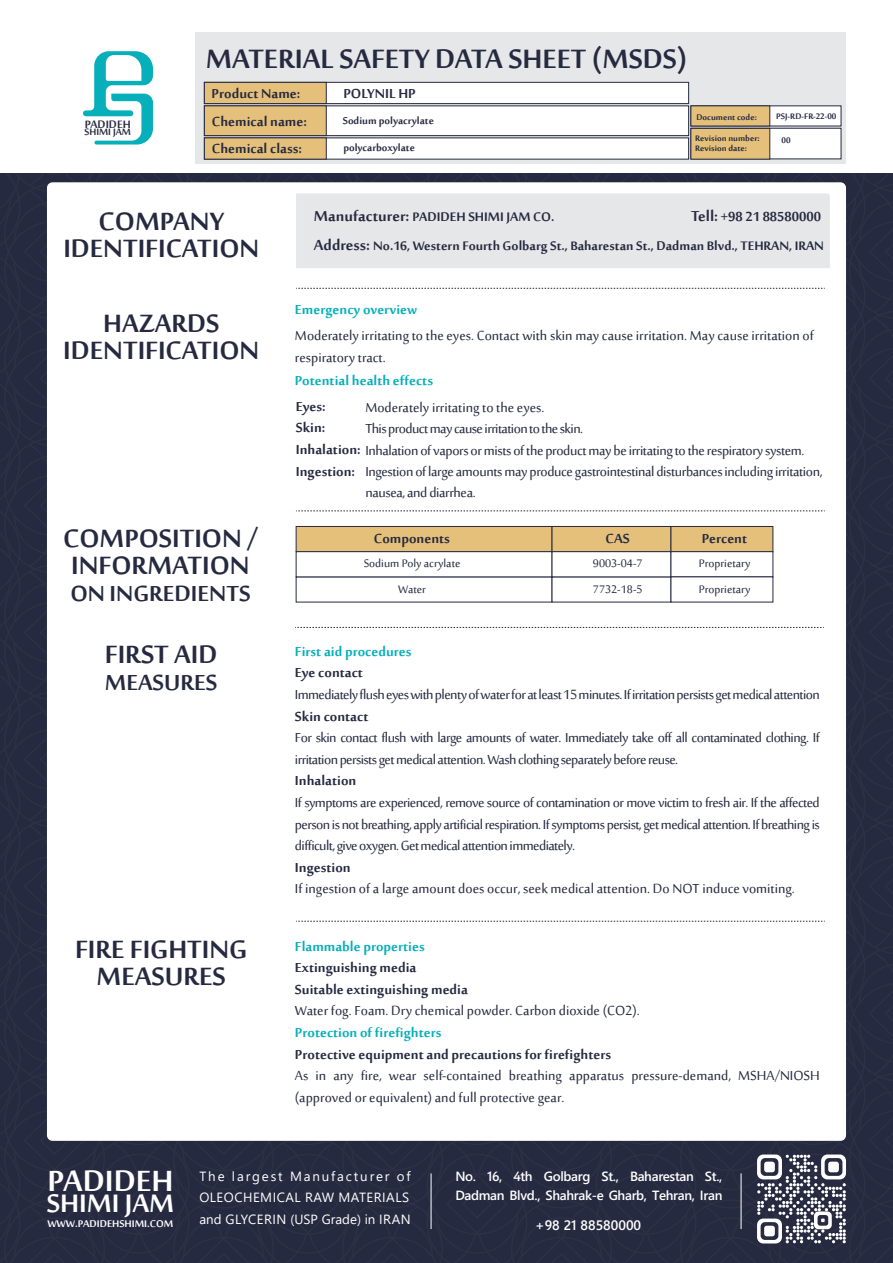
<style>
.page{position:relative;width:893px;height:1263px;background:#fff}
.page>*{position:absolute;margin:0;border:0;box-sizing:border-box;transform-origin:0 0}
.t1{font:700 40.35px "Sakkal Majalla";color:#fff}
.t2{font:700 36.6px "Sakkal Majalla";color:#262a40}
.t3{font:700 34.8px "Sakkal Majalla";color:#fff}
.t4{font:700 34.5px/27px "Sakkal Majalla";color:#262a40;text-align:center}
.t5{font:700 30px "Sakkal Majalla";color:#262a40}
.t6{font:18px/21.6px "Sakkal Majalla";letter-spacing:-.02em;color:#262a40}
.t7{font:18px/21.6px "Sakkal Majalla";color:#262a40}
.t8{font:700 18px/21.6px "Sakkal Majalla";color:#262a40}
.t9{font:700 18px "Sakkal Majalla";color:#06afba}
.t10{font:700 17.1px/29.2px "Sakkal Majalla";color:#262a40}
.t11{font:15px/25.5px "Sakkal Majalla";color:#262a40}
.t12{font:700 14.7px "Sakkal Majalla";color:#262a40}
.t13{font:600 13.65px "Segoe WP";color:#fff}
.t14{font:700 13.5px "Sakkal Majalla";color:#262a40}
.t15{font:600 13.35px/19px "Segoe WP";letter-spacing:-.025em;color:#fff}
.t16{font:13.35px/21.6px "Segoe UI";letter-spacing:.04em;color:#fff}
.t17{font:13.35px "Segoe UI";color:#fff}
.t18{font:700 13.35px "Sakkal Majalla";color:#fff}
.t19{font:700 12.75px "Sakkal Majalla";color:#262a40}
.t20{font:700 10.95px/21.3px "Sakkal Majalla";color:#262a40}
.s1{font-size:19.8px}
.s2{font-weight:700}
</style>
<div class="page">
<div style="left:196px;top:32px;width:650px;height:131px;background:#e6e7e8"></div>
<div style="left:0;top:173px;width:893px;height:1090px;background:#262a40"></div>
<div style="left:47px;top:182px;width:799px;height:959px;background:#fff;border-radius:6px"></div>
<svg style="left:83px;top:51px;width:70px;height:94px"></svg>
<div style="left:204px;top:82px;width:485px;height:22px;background:#fff;border:1px solid #262a40"></div>
<div style="left:204px;top:82px;width:122px;height:22px;background:#e5c07b;border:1px solid #262a40"></div>
<div style="left:204px;top:138px;width:485px;height:21px;background:#fff"></div>
<div style="left:204px;top:138px;width:122px;height:21px;background:#e5c07b"></div>
<div style="left:204px;top:106px;width:485px;height:30px;background:#fff;border:1px solid #262a40"></div>
<div style="left:204px;top:106px;width:122px;height:30px;background:#e5c07b;border:1px solid #262a40"></div>
<div style="left:691px;top:106px;width:150px;height:20px;background:#fff"></div>
<div style="left:691px;top:106px;width:79px;height:20px;background:#e5c07b"></div>
<div style="left:691px;top:128px;width:150px;height:31px;background:#fff;border:1px solid #262a40"></div>
<div style="left:691px;top:128px;width:79px;height:31px;background:#e5c07b;border:1px solid #262a40"></div>
<div style="left:296px;top:193px;width:534px;height:75px;background:#e6e7e8"></div>
<svg style="left:757px;top:1154px;width:89px;height:89px"></svg>
<svg style="left:296px;top:288px;width:529px;height:1px"></svg>
<svg style="left:296px;top:510px;width:529px;height:1px"></svg>
<svg style="left:296px;top:921px;width:529px;height:1px"></svg>
<div style="left:296px;top:526px;width:256px;height:26px;background:#e5c07b;border:1px solid #262a40"></div>
<div style="left:552px;top:526px;width:119px;height:26px;background:#e5c07b;border:1px solid #262a40"></div>
<div style="left:671px;top:526px;width:102px;height:26px;background:#e5c07b;border:1px solid #262a40"></div>
<div style="left:296px;top:551px;width:256px;height:26px;background:#fff;border:1px solid #262a40"></div>
<div style="left:552px;top:551px;width:119px;height:26px;background:#fff;border:1px solid #262a40"></div>
<div style="left:671px;top:551px;width:102px;height:26px;background:#fff;border:1px solid #262a40"></div>
<svg style="left:295px;top:627px;width:529px;height:1px"></svg>
<h2 class="t2" style="left:206px;top:38px;width:483px">MATERIAL SAFETY DATA SHEET (MSDS)</h2>
<p class="t12" style="left:85px;top:116px;width:47px">PADIDEH</p>
<p class="t19" style="left:85px;top:125px;width:48px">SHIMI JAM</p>
<p class="t8" style="left:212px;top:84px;width:90px">Product Name:</p>
<p class="t8" style="left:343px;top:84px;width:74px">POLYNIL HP</p>
<p class="t8" style="left:212px;top:112px;width:96px">Chemical name:</p>
<p class="t14" style="left:343px;top:113px;width:93px">Sodium polyacrylate</p>
<p class="t20" style="left:695px;top:107px;width:66px">Document code:<br>Revision number:</p>
<p class="t20" style="left:695px;top:138px;width:53px">Revision date:</p>
<p class="t8" style="left:212px;top:139px;width:92px">Chemical class:</p>
<p class="t14" style="left:343px;top:140px;width:73px">polycarboxylate</p>
<p class="t20" style="left:776px;top:106px;width:62px">PSJ-RD-FR-22-00</p>
<p class="t20" style="left:781px;top:130px;width:11px">00</p>
<h3 class="t4" style="left:63px;top:210px;width:198px">COMPANY<br>IDENTIFICATION</h3>
<h3 class="t4" style="left:63px;top:312px;width:198px">HAZARDS<br>IDENTIFICATION</h3>
<h3 class="t4" style="left:63px;top:528px;width:196px;text-align:left">COMPOSITION /<br>INFORMATION</h3>
<h3 class="t5" style="left:70px;top:577px;width:182px">ON INGREDIENTS</h3>
<h3 class="t4" style="left:105px;top:644px;width:114px">FIRST AID</h3>
<h3 class="t5" style="left:105px;top:666px;width:114px">MEASURES</h3>
<h3 class="t4" style="left:75px;top:938px;width:174px">FIRE FIGHTING<br>MEASURES</h3>
<p class="t8" style="left:691px;top:207px;width:131px"><span class="s1">Tell:</span> +98 21 88580000</p>
<p class="t10" style="left:314px;top:203px;width:511px"><span class="s1">Manufacturer:</span> PADIDEH SHIMI JAM CO.<br><span class="s1">Address:</span> No.16, Western Fourth Golbarg St., Baharestan St., Dadman Blvd., TEHRAN, IRAN</p>
<p class="t9" style="left:295px;top:300px;width:124px">Emergency overview</p>
<p class="t7" style="left:295px;top:326px;width:520px">Moderately irritating to the eyes. Contact with skin may cause irritation. May cause irritation of respiratory tract.</p>
<p class="t9" style="left:295px;top:370px;width:140px">Potential health effects</p>
<p class="t6" style="left:296px;top:397px;width:510px;line-height:22.2px"><span class="s2">Eyes:<br>Skin:<br>Inhalation:</span> Inhalation of vapors or mists of the product may be irritating to the respiratory system.</p>
<p class="t8" style="left:296px;top:462px;width:61px">Ingestion:</p>
<p class="t6" style="left:365px;top:398px;width:219px">Moderately irritating to the eyes.<br>This product may cause irritation to the skin.</p>
<p class="t6" style="left:365px;top:462px;width:459px">Ingestion of large amounts may produce gastrointestinal disturbances including irritation, nausea, and diarrhea.</p>
<p class="t8" style="left:374px;top:529px;width:77px">Components</p>
<p class="t8" style="left:606px;top:529px;width:26px">CAS</p>
<p class="t11" style="left:364px;top:552px;width:98px;text-align:center">Sodium Poly acrylate<br>Water</p>
<p class="t11" style="left:593px;top:552px;width:51px">9003-04-7<br>7732-18-5</p>
<p class="t8" style="left:702px;top:529px;width:47px">Percent</p>
<p class="t11" style="left:699px;top:552px;width:53px">Proprietary<br>Proprietary</p>
<p class="t9" style="left:295px;top:641px;width:118px">First aid procedures</p>
<p class="t8" style="left:295px;top:663px;width:70px">Eye contact</p>
<p class="t6" style="left:295px;top:685px;width:526px">Immediately flush eyes with plenty of water for at least 15 minutes. If irritation persists get medical attention</p>
<p class="t8" style="left:295px;top:707px;width:75px">Skin contact</p>
<p class="t6" style="left:295px;top:728px;width:526px">For skin contact flush with large amounts of water. Immediately take off all contaminated clothing. If irritation persists get medical attention. Wash clothing separately before reuse.</p>
<p class="t8" style="left:295px;top:771px;width:63px">Inhalation</p>
<p class="t6" style="left:295px;top:793px;width:526px;text-align:justify">If symptoms are experienced, remove source of contamination or move victim to fresh air. If the affected person is not breathing, apply artificial respiration. If symptoms persist, get medical attention. If breathing is difficult, give oxygen. Get medical attention immediately.</p>
<p class="t8" style="left:295px;top:858px;width:57px">Ingestion</p>
<p class="t7" style="left:295px;top:879px;width:501px">If ingestion of a large amount does occur, seek medical attention. Do NOT induce vomiting.</p>
<p class="t9" style="left:295px;top:936px;width:131px">Flammable properties</p>
<p class="t8" style="left:295px;top:958px;width:174px">Extinguishing media<br>Suitable extinguishing media</p>
<p class="t7" style="left:295px;top:1001px;width:346px">Water fog. Foam. Dry chemical powder. Carbon dioxide (CO2).</p>
<p class="t9" style="left:295px;top:1022px;width:148px">Protection of firefighters</p>
<p class="t8" style="left:295px;top:1045px;width:318px">Protective equipment and precautions for firefighters</p>
<p class="t7" style="left:295px;top:1066px;width:526px">As in any fire, wear self-contained breathing apparatus pressure-demand, MSHA/NIOSH (approved or equivalent) and full protective gear.</p>
<h1 class="t1" style="left:48px;top:1158px;width:128px">PADIDEH</h1>
<h3 class="t3" style="left:47px;top:1183px;width:129px">SHIMI JAM</h3>
<p class="t16" style="left:199px;top:1164px;width:213px">The largest Manufacturer of<br>OLEOCHEMICAL RAW MATERIALS</p>
<p class="t18" style="left:47px;top:1216px;width:128px">WWW.PADIDEHSHIMI.COM</p>
<p class="t17" style="left:199px;top:1206px;width:213px">and GLYCERIN (USP Grade) in IRAN</p>
<p class="t15" style="left:455px;top:1166px;width:269px">No. 16, 4th Golbarg St., Baharestan St.,<br>Dadman Blvd., Shahrak-e Gharb, Tehran, Iran</p>
<p class="t13" style="left:535px;top:1216px;width:107px">+98 21 88580000</p>
</div>
